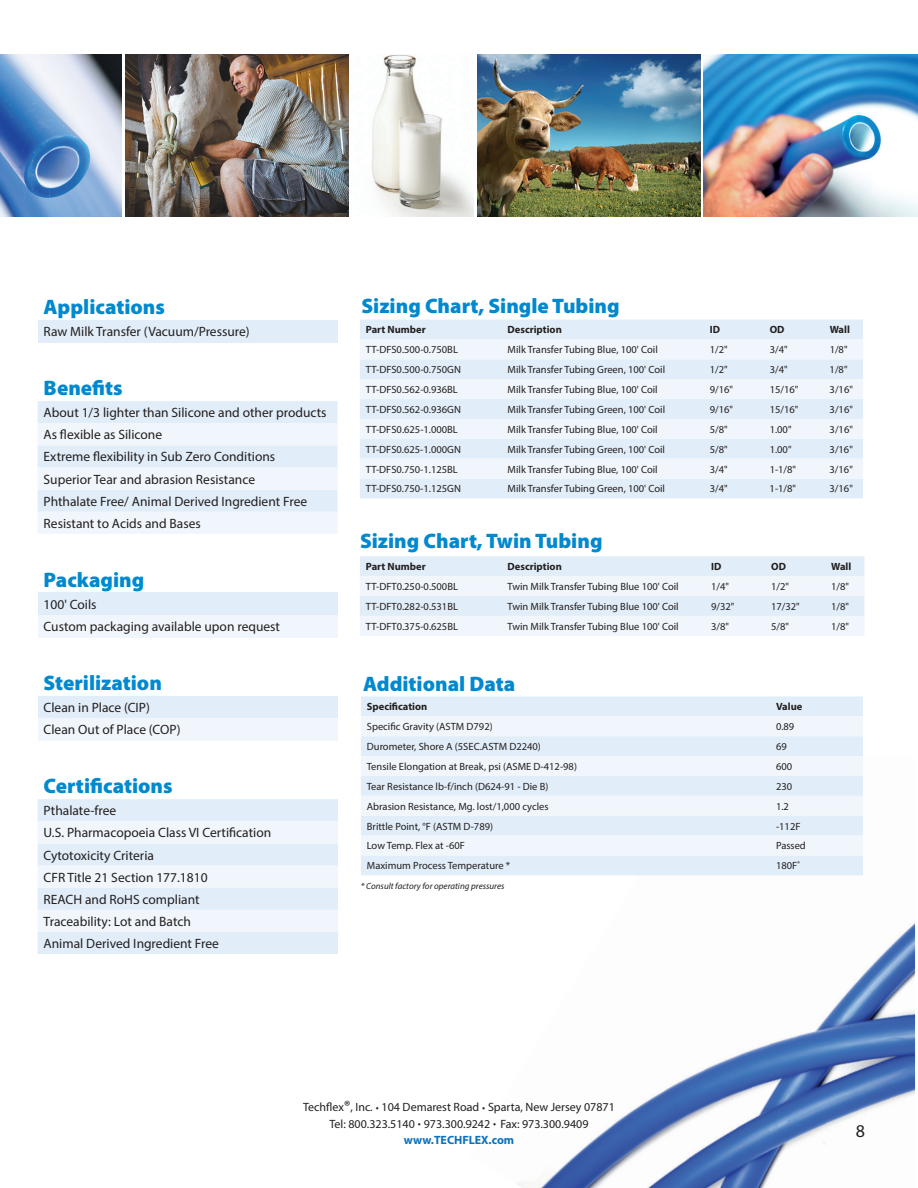
<style>
.page{position:relative;width:918px;height:1188px;background:#fff}
.page>*{position:absolute;margin:0;border:0;box-sizing:border-box;transform-origin:0 0}
.t1{font:900 21px "Myriad Pro";color:#0089cf}
.t2{font:18px "Myriad Pro";color:#231f20}
.t3{font:13.5px/22.2px "Myriad Pro";color:#231f20}
.t4{font:12px/16.5px "Myriad Pro";color:#231f20;text-align:center}
.t5{font:10.5px "Myriad Pro";color:#231f20}
.t6{font:700 10.5px "Myriad Pro";color:#231f20}
.t7{font:italic 9px "Myriad Pro";color:#231f20}
.s1{font-size:15px}
.s2{font-size:18px}
.s3{font-weight:700;color:#0a72ba}
</style>
<div class="page">
<img style="left:517px;top:875px;width:398px;height:313px">
<div style="left:360px;top:320px;width:503px;height:178px;background:#e1edf8"></div>
<svg style="left:360px;top:339px;width:503px;height:140px;fill:#f0f6fb"></svg>
<svg style="left:360px;top:556px;width:504px;height:80px"></svg>
<div style="left:361px;top:696px;width:502px;height:179px;background:#e1edf8"></div>
<svg style="left:361px;top:716px;width:502px;height:139px;fill:#f0f6fb"></svg>
<div style="left:38px;top:320px;width:300px;height:22px;background:#e1edf8"></div>
<svg style="left:38px;top:401px;width:300px;height:133px"></svg>
<div style="left:38px;top:593px;width:300px;height:22px;background:#e1edf8"></div>
<div style="left:38px;top:615px;width:300px;height:22px;background:#f0f6fb"></div>
<div style="left:38px;top:696px;width:300px;height:22px;background:#e1edf8"></div>
<div style="left:38px;top:718px;width:300px;height:22px;background:#f0f6fb"></div>
<div style="left:38px;top:799px;width:300px;height:155px;background:#e1edf8"></div>
<svg style="left:38px;top:821px;width:300px;height:111px"></svg>
<img style="left:125px;top:55px;width:349px;height:162px">
<img style="left:477px;top:55px;width:223px;height:162px">
<img style="left:704px;top:55px;width:214px;height:162px">
<img style="left:0;top:55px;width:122px;height:162px">
<h1 class="t1" style="left:44px;top:293px;width:123px">Applications</h1>
<p class="t3" style="left:44px;top:320px;width:208px">Raw Milk Transfer (Vacuum/Pressure)</p>
<h1 class="t1" style="left:44px;top:374px;width:81px">Benefits</h1>
<p class="t3" style="left:44px;top:401px;width:285px">About 1/3 lighter than Silicone and other products As flexible as Silicone<br>Extreme flexibility in Sub Zero Conditions Superior Tear and abrasion Resistance<br>Phthalate Free/ Animal Derived Ingredient Free Resistant to Acids and Bases</p>
<h1 class="t1" style="left:44px;top:566px;width:102px">Packaging</h1>
<p class="t3" style="left:44px;top:593px;width:238px">100' Coils<br>Custom packaging available upon request</p>
<h1 class="t1" style="left:44px;top:669px;width:120px">Sterilization</h1>
<p class="t3" style="left:44px;top:696px;width:138px">Clean in Place (CIP)<br>Clean Out of Place (COP)</p>
<h1 class="t1" style="left:44px;top:772px;width:131px">Certifications</h1>
<p class="t3" style="left:44px;top:800px;width:229px">Pthalate-free<br>U.S. Pharmacopoeia Class VI Certification<br>Cytotoxicity Criteria<br>CFR Title 21 Section 177.1810<br>REACH and RoHS compliant<br>Traceability: Lot and Batch<br>Animal Derived Ingredient Free</p>
<h1 class="t1" style="left:362px;top:292px;width:260px">Sizing Chart, Single Tubing</h1>
<p class="t6" style="left:366px;top:323px;width:61px">Part Number</p>
<p class="t6" style="left:508px;top:323px;width:56px">Description</p>
<p class="t6" style="left:710px;top:323px;width:12px">ID</p>
<p class="t6" style="left:770px;top:323px;width:16px">OD</p>
<p class="t6" style="left:830px;top:323px;width:22px">Wall</p>
<p class="t5" style="left:366px;top:343px;width:94px">TT-DFS0.500-0.750BL</p>
<p class="t5" style="left:508px;top:343px;width:152px">Milk Transfer Tubing Blue, 100' Coil</p>
<p class="t5" style="left:710px;top:343px;width:19px">1/2"</p>
<p class="t5" style="left:770px;top:343px;width:19px">3/4"</p>
<p class="t5" style="left:830px;top:343px;width:19px">1/8"</p>
<p class="t5" style="left:366px;top:363px;width:97px">TT-DFS0.500-0.750GN</p>
<p class="t5" style="left:508px;top:363px;width:159px">Milk Transfer Tubing Green, 100' Coil</p>
<p class="t5" style="left:710px;top:363px;width:19px">1/2"</p>
<p class="t5" style="left:770px;top:363px;width:19px">3/4"</p>
<p class="t5" style="left:830px;top:363px;width:19px">1/8"</p>
<p class="t5" style="left:366px;top:383px;width:94px">TT-DFS0.562-0.936BL</p>
<p class="t5" style="left:508px;top:383px;width:152px">Milk Transfer Tubing Blue, 100' Coil</p>
<p class="t5" style="left:710px;top:383px;width:25px">9/16"</p>
<p class="t5" style="left:770px;top:383px;width:30px">15/16"</p>
<p class="t5" style="left:830px;top:383px;width:25px">3/16"</p>
<p class="t5" style="left:366px;top:403px;width:97px">TT-DFS0.562-0.936GN</p>
<p class="t5" style="left:508px;top:403px;width:159px">Milk Transfer Tubing Green, 100' Coil</p>
<p class="t5" style="left:710px;top:403px;width:25px">9/16"</p>
<p class="t5" style="left:770px;top:403px;width:30px">15/16"</p>
<p class="t5" style="left:830px;top:403px;width:25px">3/16"</p>
<p class="t5" style="left:366px;top:423px;width:94px">TT-DFS0.625-1.000BL</p>
<p class="t5" style="left:508px;top:423px;width:152px">Milk Transfer Tubing Blue, 100' Coil</p>
<p class="t5" style="left:710px;top:423px;width:19px">5/8"</p>
<p class="t5" style="left:770px;top:423px;width:23px">1.00"</p>
<p class="t5" style="left:830px;top:423px;width:25px">3/16"</p>
<p class="t5" style="left:366px;top:443px;width:97px">TT-DFS0.625-1.000GN</p>
<p class="t5" style="left:508px;top:443px;width:159px">Milk Transfer Tubing Green, 100' Coil</p>
<p class="t5" style="left:710px;top:443px;width:19px">5/8"</p>
<p class="t5" style="left:770px;top:443px;width:23px">1.00"</p>
<p class="t5" style="left:830px;top:443px;width:25px">3/16"</p>
<p class="t5" style="left:366px;top:463px;width:94px">TT-DFS0.750-1.125BL</p>
<p class="t5" style="left:508px;top:463px;width:152px">Milk Transfer Tubing Blue, 100' Coil</p>
<p class="t5" style="left:710px;top:463px;width:19px">3/4"</p>
<p class="t5" style="left:770px;top:463px;width:28px">1-1/8"</p>
<p class="t5" style="left:830px;top:463px;width:25px">3/16"</p>
<p class="t5" style="left:366px;top:482px;width:97px">TT-DFS0.750-1.125GN</p>
<p class="t5" style="left:508px;top:482px;width:159px">Milk Transfer Tubing Green, 100' Coil</p>
<p class="t5" style="left:710px;top:482px;width:19px">3/4"</p>
<p class="t5" style="left:770px;top:482px;width:28px">1-1/8"</p>
<p class="t5" style="left:830px;top:482px;width:25px">3/16"</p>
<h1 class="t1" style="left:360px;top:527px;width:244px">Sizing Chart, Twin Tubing</h1>
<p class="t6" style="left:366px;top:560px;width:61px">Part Number</p>
<p class="t6" style="left:508px;top:560px;width:56px">Description</p>
<p class="t6" style="left:711px;top:560px;width:12px">ID</p>
<p class="t6" style="left:771px;top:560px;width:16px">OD</p>
<p class="t6" style="left:831px;top:560px;width:22px">Wall</p>
<p class="t5" style="left:366px;top:580px;width:94px">TT-DFT0.250-0.500BL</p>
<p class="t5" style="left:508px;top:580px;width:173px">Twin Milk Transfer Tubing Blue 100' Coil</p>
<p class="t5" style="left:711px;top:580px;width:19px">1/4"</p>
<p class="t5" style="left:771px;top:580px;width:19px">1/2"</p>
<p class="t5" style="left:831px;top:580px;width:19px">1/8"</p>
<p class="t5" style="left:366px;top:600px;width:94px">TT-DFT0.282-0.531BL</p>
<p class="t5" style="left:508px;top:600px;width:173px">Twin Milk Transfer Tubing Blue 100' Coil</p>
<p class="t5" style="left:711px;top:600px;width:25px">9/32"</p>
<p class="t5" style="left:771px;top:600px;width:30px">17/32"</p>
<p class="t5" style="left:831px;top:600px;width:19px">1/8"</p>
<p class="t5" style="left:366px;top:620px;width:94px">TT-DFT0.375-0.625BL</p>
<p class="t5" style="left:508px;top:620px;width:173px">Twin Milk Transfer Tubing Blue 100' Coil</p>
<p class="t5" style="left:711px;top:620px;width:19px">3/8"</p>
<p class="t5" style="left:771px;top:620px;width:19px">5/8"</p>
<p class="t5" style="left:831px;top:620px;width:19px">1/8"</p>
<h1 class="t1" style="left:363px;top:670px;width:154px">Additional Data</h1>
<p class="t6" style="left:367px;top:700px;width:62px">Specification</p>
<p class="t6" style="left:776px;top:700px;width:28px">Value</p>
<p class="t5" style="left:367px;top:720px;width:127px">Specific Gravity (ASTM D792)</p>
<p class="t5" style="left:776px;top:720px;width:20px">0.89</p>
<p class="t5" style="left:367px;top:740px;width:176px">Durometer, Shore A (5SEC.ASTM D2240)</p>
<p class="t5" style="left:776px;top:740px;width:12px">69</p>
<p class="t5" style="left:367px;top:760px;width:212px">Tensile Elongation at Break, psi (ASME D-412-98)</p>
<p class="t5" style="left:776px;top:760px;width:18px">600</p>
<p class="t5" style="left:367px;top:780px;width:183px">Tear Resistance lb-f/inch (D624-91 - Die B)</p>
<p class="t5" style="left:776px;top:780px;width:18px">230</p>
<p class="t5" style="left:367px;top:800px;width:183px">Abrasion Resistance, Mg. lost/1,000 cycles</p>
<p class="t5" style="left:776px;top:800px;width:14px">1.2</p>
<p class="t5" style="left:367px;top:820px;width:128px">Brittle Point, °F (ASTM D-789)</p>
<p class="t5" style="left:776px;top:820px;width:26px">-112F</p>
<p class="t5" style="left:367px;top:839px;width:100px">Low Temp. Flex at -60F</p>
<p class="t5" style="left:776px;top:839px;width:31px">Passed</p>
<p class="t5" style="left:367px;top:859px;width:145px">Maximum Process Temperature *</p>
<p class="t5" style="left:776px;top:859px;width:26px">180F˚</p>
<p class="t7" style="left:361px;top:880px;width:145px">* Consult factory for operating pressures</p>
<p class="t4" style="left:303px;top:1099px;width:313px">Techflex<span class="s1">®</span>, Inc. <span class="s2">·</span> 104 Demarest Road <span class="s2">·</span> Sparta, New Jersey 07871<br>Tel: 800.323.5140 <span class="s2">·</span> 973.300.9242 <span class="s2">·</span> Fax: 973.300.9409 <span class="s3">www.TECHFLEX.com</span></p>
<h2 class="t2" style="left:856px;top:1120px;width:11px">8</h2>
</div>
